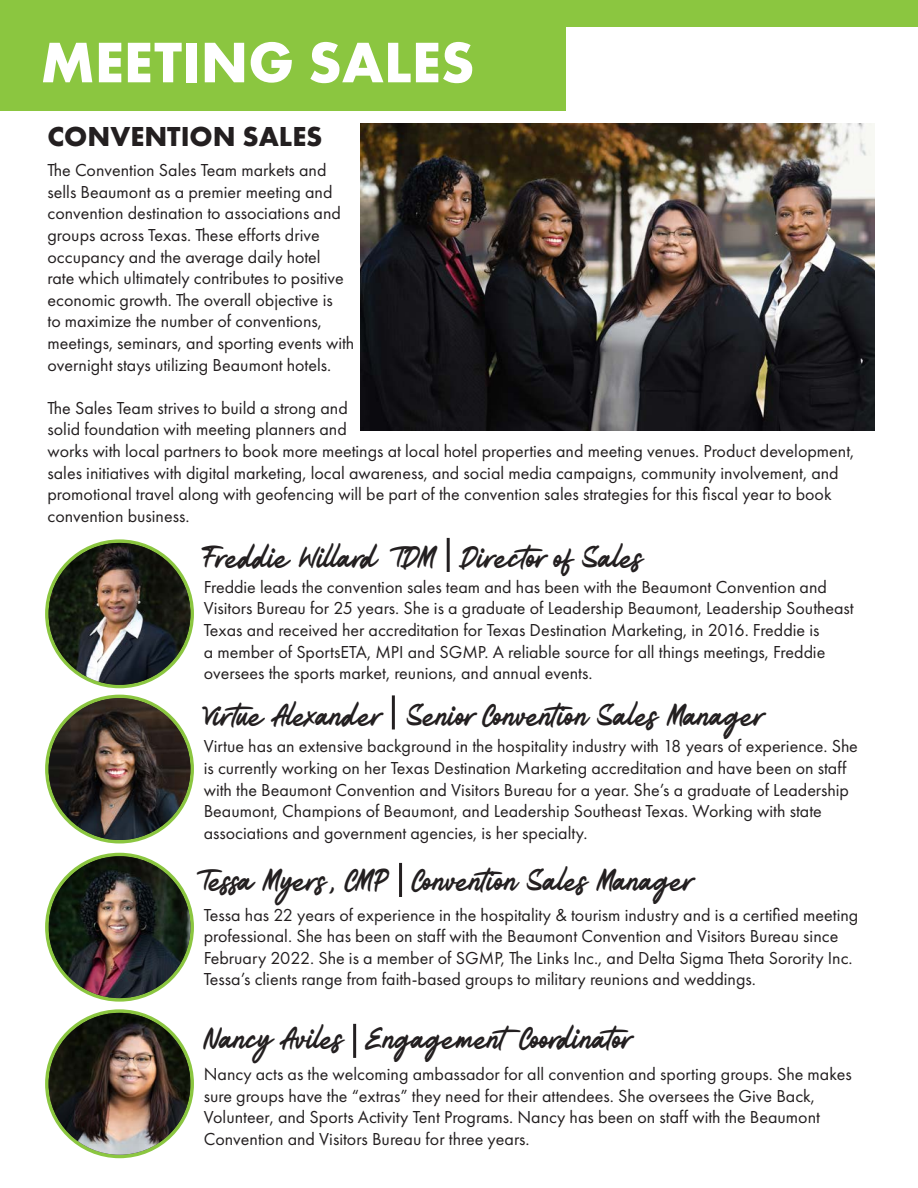
<style>
.page{position:relative;width:918px;height:1188px;background:#fff}
.page>*{position:absolute;margin:0;border:0;box-sizing:border-box;transform-origin:0 0}
.t1{font:700 59.25px "Futura PT";color:#fff}
.t2{font:42px "Better Times";color:#231f20}
.t3{font:700 28.5px "Futura PT";color:#231f20}
.t4{font:24.3px "BREAKSONG";color:#231f20}
.t5{font:18px/21.6px "Futura PT";color:#231f20}
</style>
<div class="page">
<div style="left:0;top:0;width:566px;height:110px;background:#8bc640"></div>
<div style="left:0;top:0;width:918px;height:27px;background:#8bc640"></div>
<img style="left:360px;top:123px;width:515px;height:308px">
<svg style="left:45px;top:539px;width:149px;height:149px;background:#89bc47"></svg>
<img style="left:49px;top:543px;width:141px;height:142px;border-radius:71px">
<svg style="left:45px;top:695px;width:149px;height:149px;background:#8abd49"></svg>
<img style="left:49px;top:698px;width:141px;height:142px;border-radius:71px">
<svg style="left:45px;top:853px;width:149px;height:149px"></svg>
<img style="left:49px;top:856px;width:141px;height:142px">
<svg style="left:45px;top:1009px;width:149px;height:149px"></svg>
<img style="left:49px;top:1013px;width:141px;height:142px">
<hr style="left:447px;top:538px;width:3px;height:34px;background:#231f20">
<hr style="left:392px;top:695px;width:3px;height:34px;background:#231f20">
<hr style="left:399px;top:863px;width:3px;height:34px;background:#231f20">
<hr style="left:353px;top:1024px;width:3px;height:34px;background:#231f20">
<p class="t1" style="left:40px;top:24px;width:436px">MEETING SALES</p>
<p class="t3" style="left:48px;top:119px;width:277px">CONVENTION SALES</p>
<p class="t5" style="left:48px;top:159px;width:308px">The Convention Sales Team markets and sells Beaumont as a premier meeting and convention destination to associations and groups across Texas. These efforts drive occupancy and the average daily hotel<br>rate which ultimately contributes to positive economic growth. The overall objective is<br>to maximize the number of conventions, meetings, seminars, and sporting events with overnight stays utilizing Beaumont hotels.</p>
<p class="t5" style="left:48px;top:397px;width:808px">The Sales Team strives to build a strong and<br>solid foundation with meeting planners and<br>works with local partners to book more meetings at local hotel properties and meeting venues. Product development, sales initiatives with digital marketing, local awareness, and social media campaigns, community involvement, and promotional travel along with geofencing will be part of the convention sales strategies for this fiscal year to book convention business.</p>
<p class="t4" style="left:204px;top:544px;width:441px">Freddie Willard, TDM Director of Sales</p>
<p class="t5" style="left:204px;top:576px;width:652px">Freddie leads the convention sales team and has been with the Beaumont Convention and Visitors Bureau for 25 years. She is a graduate of Leadership Beaumont, Leadership Southeast Texas and received her accreditation for Texas Destination Marketing, in 2016. Freddie is<br>a member of SportsETA, MPI and SGMP. A reliable source for all things meetings, Freddie oversees the sports market, reunions, and annual events.</p>
<p class="t4" style="left:204px;top:702px;width:562px">Virtue Alexander Senior Convention Sales Manager</p>
<p class="t5" style="left:204px;top:736px;width:656px">Virtue has an extensive background in the hospitality industry with 18 years of experience. She is currently working on her Texas Destination Marketing accreditation and have been on staff with the Beaumont Convention and Visitors Bureau for a year. She’s a graduate of Leadership Beaumont, Champions of Beaumont, and Leadership Southeast Texas. Working with state associations and government agencies, is her specialty.</p>
<p class="t4" style="left:204px;top:867px;width:491px">Tessa Myers, CMP Convention Sales Manager</p>
<p class="t2" style="left:330px;top:857px;width:9px">,</p>
<p class="t5" style="left:204px;top:904px;width:656px">Tessa has 22 years of experience in the hospitality &amp; tourism industry and is a certified meeting professional. She has been on staff with the Beaumont Convention and Visitors Bureau since February 2022. She is a member of SGMP, The Links Inc., and Delta Sigma Theta Sorority Inc.<br>Tessa’s clients range from faith-based groups to military reunions and weddings.</p>
<p class="t4" style="left:204px;top:1025px;width:432px">Nancy Aviles EngagementCoordinator</p>
<p class="t5" style="left:204px;top:1063px;width:650px">Nancy acts as the welcoming ambassador for all convention and sporting groups. She makes sure groups have the “extras” they need for their attendees. She oversees the Give Back, Volunteer, and Sports Activity Tent Programs. Nancy has been on staff with the Beaumont Convention and Visitors Bureau for three years.</p>
</div>
